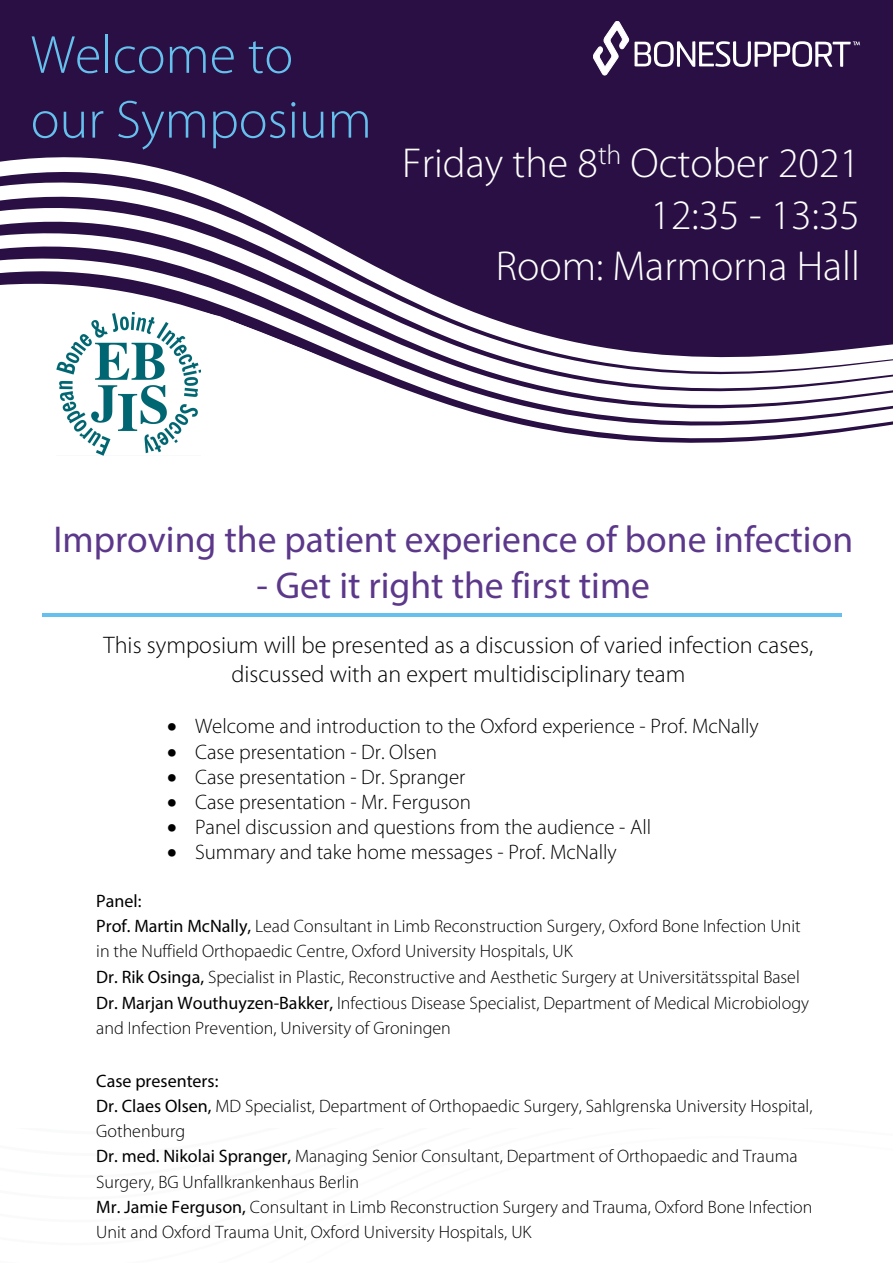
<style>
.page{position:relative;width:893px;height:1263px;background:#290f43}
.page>*{position:absolute;margin:0;border:0;box-sizing:border-box;transform-origin:0 0}
.t1{font:300 54px/64.8px "Myriad Pro";color:#65c0ed}
.t2{font:300 42px/51.4px "Myriad Pro";color:#fff;text-align:right}
.t3{font:37.5px "Myriad Pro";color:#5c388b}
.t4{font:300 24px/29.1px "Myriad Pro";color:#000;text-align:center}
.t5{font:300 21px "Myriad Pro";color:#000}
.t6{font:300 18px/25.2px "Myriad Pro";color:#000}
.s1{font-weight:400}
</style>
<div class="page">
<svg style="left:0;top:157px;width:144px;height:8px"></svg>
<svg style="left:0;top:165px;width:230px;height:27px"></svg>
<svg style="left:0;top:192px;width:289px;height:28px"></svg>
<svg style="left:0;top:220px;width:339px;height:27px"></svg>
<svg style="left:0;top:247px;width:392px;height:28px"></svg>
<svg style="left:0;top:275px;width:413px;height:10px"></svg>
<div style="left:0;top:1127px;width:893px;height:9px;background:#fff"></div>
<div style="left:0;top:1136px;width:893px;height:127px;background:#fff"></div>
<div style="left:0;top:285px;width:893px;height:842px;background:#fff"></div>
<hr style="left:42px;top:613px;width:799px;height:3px;background:#65c0ed">
<svg style="left:593px;top:21px;width:36px;height:54px"></svg>
<svg style="left:635px;top:41px;width:225px;height:26px"></svg>
<img style="left:35px;top:311px;width:166px;height:144px">
<h1 class="t1" style="left:31px;top:23px;width:343px">Welcome to our Symposium</h1>
<h2 class="t2" style="left:402px;top:138px;width:459px">Friday the 8<sup>th</sup> October 2021<br>12:35 - 13:35<br>Room: Marmorna Hall</h2>
<h3 class="t3" style="left:53px;top:516px;width:801px">Improving the patient experience of bone infection</h3>
<h3 class="t3" style="left:256px;top:563px;width:395px">- Get it right the first time</h3>
<h3 class="t4" style="left:104px;top:631px;width:711px">This symposium will be presented as a discussion of varied infection cases, discussed with an expert multidisciplinary team</h3>
<p class="t5" style="left:167px;top:715px;width:593px">• Welcome and introduction to the Oxford experience - Prof. McNally</p>
<p class="t5" style="left:167px;top:740px;width:272px">• Case presentation - Dr. Olsen</p>
<p class="t5" style="left:167px;top:765px;width:300px">• Case presentation - Dr. Spranger</p>
<p class="t5" style="left:167px;top:790px;width:305px">• Case presentation - Mr. Ferguson</p>
<p class="t5" style="left:167px;top:815px;width:486px">• Panel discussion and questions from the audience - All</p>
<p class="t5" style="left:167px;top:841px;width:451px">• Summary and take home messages - Prof. McNally</p>
<p class="t6" style="left:96px;top:888px;width:714px;line-height:25.7px"><span class="s1">Panel:<br>Prof. Martin McNally,</span> Lead Consultant in Limb Reconstruction Surgery, Oxford Bone Infection Unit in the Nuffield Orthopaedic Centre, Oxford University Hospitals, UK<br><span class="s1">Dr. Rik Osinga,</span> Specialist in Plastic, Reconstructive and Aesthetic Surgery at Universitätsspital Basel <span class="s1">Dr. Marjan Wouthuyzen-Bakker,</span> Infectious Disease Specialist, Department of Medical Microbiology and Infection Prevention, University of Groningen</p>
<p class="t6" style="left:96px;top:1069px;width:718px"><span class="s1">Case presenters:<br>Dr. Claes Olsen,</span> MD Specialist, Department of Orthopaedic Surgery, Sahlgrenska University Hospital, Gothenburg<br><span class="s1">Dr. med. Nikolai Spranger,</span> Managing Senior Consultant, Department of Orthopaedic and Trauma Surgery, BG Unfallkrankenhaus Berlin<br><span class="s1">Mr. Jamie Ferguson,</span> Consultant in Limb Reconstruction Surgery and Trauma, Oxford Bone Infection Unit and Oxford Trauma Unit, Oxford University Hospitals, UK</p>
</div>
